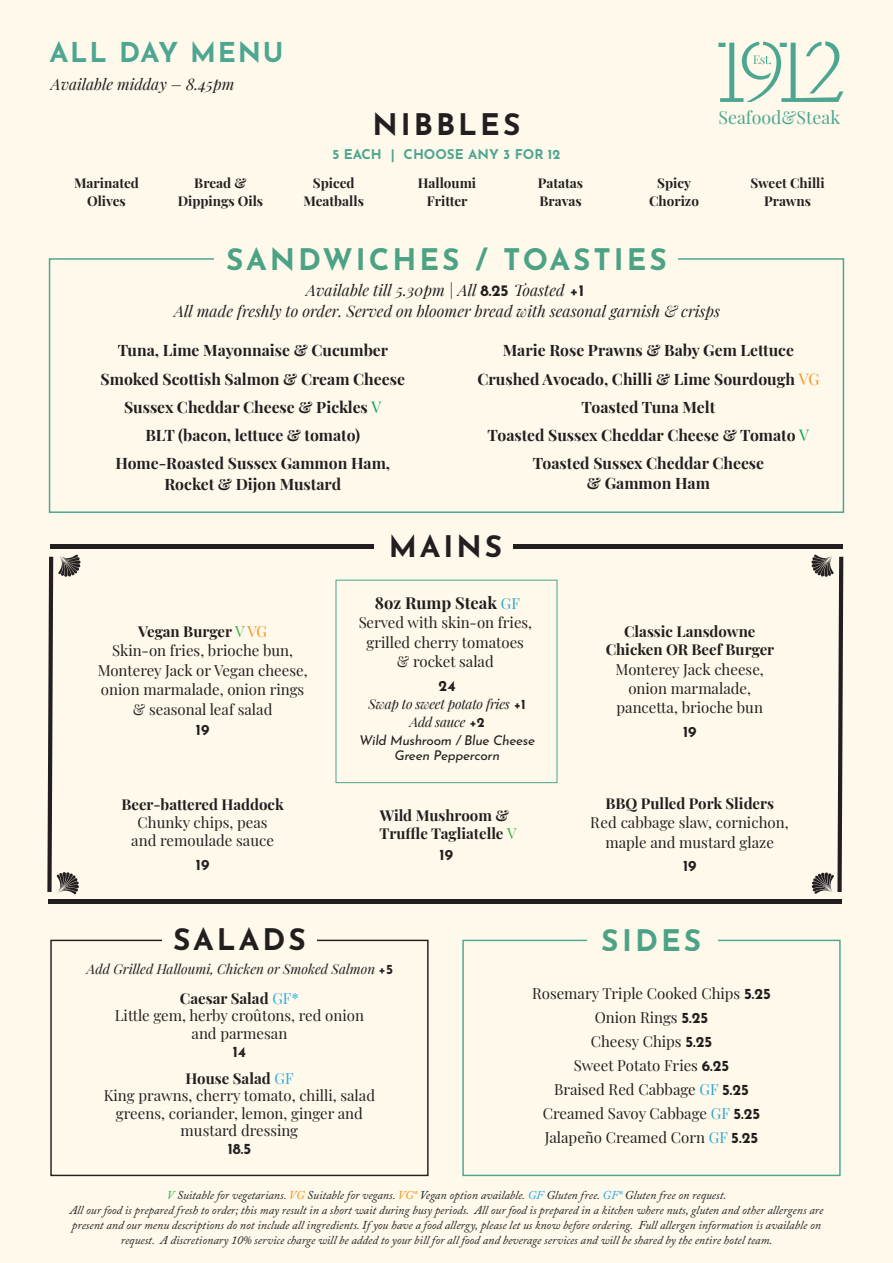
<style>
.page{position:relative;width:893px;height:1263px;background:#fef9eb}
.page>*{position:absolute;margin:0;border:0;box-sizing:border-box;transform-origin:0 0}
.t1{font:700 29.7px "Josefin Sans";letter-spacing:.1em;color:#4da691}
.t2{font:700 29.7px "Josefin Sans";letter-spacing:.1em;color:#231f20}
.t3{font:700 27.3px "Josefin Sans";letter-spacing:.06em;color:#4da691}
.t4{font:17.85px "Playfair Display";color:#4da691}
.t5{font:700 16.5px "Playfair Display";color:#231f20}
.t6{font:700 15.75px/28.3px "Playfair Display";color:#231f20;text-align:center}
.t7{font:italic 15.75px/21px "Playfair Display";color:#231f20;text-align:center}
.t8{font:italic 15.6px "Playfair Display";color:#231f20}
.t9{font:15px/19.4px "Playfair Display";color:#231f20;text-align:center}
.t10{font:700 15px/18.3px "Playfair Display";color:#231f20;text-align:center}
.t11{font:700 15px "Josefin Sans";color:#231f20}
.t12{font:700 13.5px/18px "Playfair Display";color:#231f20;text-align:center}
.t13{font:italic 13.5px "Playfair Display";color:#231f20}
.t14{font:italic 13.5px/15px "Josefin Sans";letter-spacing:-.02em;color:#231f20;text-align:center}
.t15{font:italic 13.5px/18px "Playfair Display";letter-spacing:-.02em;color:#231f20;text-align:center}
.t16{font:700 13.5px "Josefin Sans";color:#4da691}
.t17{font:italic 12px/15px "Adobe Caslon Pro";color:#231f20;text-align:center}
.s1{font-family:"Josefin Sans";font-weight:700;font-style:normal}
.s2{font-weight:400;color:#00a651}
.s3{font-weight:400;color:#f7941e}
.s4{font-weight:700}
.s5{color:#3bb54a}
.s6{color:#f7941e}
.s7{font-weight:400;font-size:15px;color:#28aae2}
.s8{font-weight:400;color:#3bb54a}
.s9{color:#28aae2}
.s10{font-family:"Josefin Sans";font-weight:700}
.s11{color:#39b54a}
</style>
<div class="page">
<div style="left:462px;top:940px;width:379px;height:236px;border:1px solid #4da691"></div>
<div style="left:335px;top:580px;width:222px;height:203px;border:1px solid #4da691"></div>
<div style="left:50px;top:940px;width:379px;height:236px;border:1px solid #231f20"></div>
<svg style="left:718px;top:41px;width:125px;height:61px"></svg>
<div style="left:162px;top:931px;width:154px;height:12px;background:#fef9eb"></div>
<div style="left:586px;top:934px;width:131px;height:12px;background:#fef9eb"></div>
<hr style="left:50px;top:545px;width:324px;height:4px;background:#231f20">
<hr style="left:48px;top:899px;width:794px;height:4px;background:#231f20">
<hr style="left:513px;top:545px;width:329px;height:4px;background:#231f20">
<svg style="left:47px;top:554px;width:34px;height:340px"></svg>
<svg style="left:811px;top:554px;width:32px;height:340px"></svg>
<div style="left:49px;top:258px;width:795px;height:255px;border:2px solid #4da691"></div>
<div style="left:215px;top:254px;width:463px;height:27px;background:#fef9eb"></div>
<h2 class="t3" style="left:50px;top:28px;width:235px">ALL DAY MENU</h2>
<p class="t8" style="left:51px;top:72px;width:185px">Available midday – 8.45pm</p>
<h1 class="t2" style="left:373px;top:98px;width:149px">NIBBLES</h1>
<p class="t16" style="left:332px;top:142px;width:230px">5 EACH | CHOOSE ANY 3 FOR 12</p>
<p class="t4" style="left:718px;top:104px;width:123px">Seafood&amp;Steak</p>
<p class="t12" style="left:74px;top:173px;width:66px">Marinated<br>Olives</p>
<p class="t12" style="left:303px;top:172px;width:62px">Spiced<br>Meatballs</p>
<p class="t12" style="left:538px;top:172px;width:47px;text-align:left">Patatas<br>Bravas</p>
<p class="t12" style="left:649px;top:172px;width:51px">Spicy<br>Chorizo</p>
<p class="t12" style="left:750px;top:172px;width:76px">Sweet Chilli<br>Prawns</p>
<p class="t12" style="left:178px;top:172px;width:87px">Bread &amp;<br>Dippings Oils</p>
<p class="t12" style="left:418px;top:173px;width:60px">Halloumi<br>Fritter</p>
<h1 class="t1" style="left:226px;top:233px;width:442px">SANDWICHES / TOASTIES</h1>
<p class="t7" style="left:174px;top:278px;width:547px">Available till 5.30pm | All <span class="s1">8.25</span> Toasted <span class="s1">+1<br></span>All made freshly to order. Served on bloomer bread with seasonal garnish &amp; crisps</p>
<p class="t6" style="left:101px;top:335px;width:306px">Tuna, Lime Mayonnaise &amp; Cucumber Smoked Scottish Salmon &amp; Cream Cheese Sussex Cheddar Cheese &amp; Pickles <span class="s2">V<br></span>BLT (bacon, lettuce &amp; tomato)<br>Home-Roasted Sussex Gammon Ham,</p>
<p class="t6" style="left:164px;top:468px;width:178px">Rocket &amp; Dijon Mustard</p>
<p class="t6" style="left:477px;top:335px;width:343px">Marie Rose Prawns &amp; Baby Gem Lettuce Crushed Avocado, Chilli &amp; Lime Sourdough <span class="s3">VG </span>Toasted Tuna Melt<br>Toasted Sussex Cheddar Cheese &amp; Tomato <span class="s2">V </span>Toasted Sussex Cheddar Cheese</p>
<p class="t6" style="left:587px;top:467px;width:125px">&amp; Gammon Ham</p>
<p class="t9" style="left:98px;top:620px;width:212px"><span class="s4">Vegan Burger</span> <span class="s5">V</span> <span class="s6">VG<br></span>Skin-on fries, brioche bun,<br>Monterey Jack or Vegan cheese, onion marmalade, onion rings &amp; seasonal leaf salad</p>
<p class="t11" style="left:196px;top:716px;width:15px">19</p>
<p class="t10" style="left:121px;top:794px;width:164px">Beer-battered Haddock</p>
<p class="t9" style="left:131px;top:812px;width:144px;line-height:18px">Chunky chips, peas and remoulade sauce</p>
<p class="t11" style="left:196px;top:851px;width:15px">19</p>
<h1 class="t2" style="left:389px;top:520px;width:115px">MAINS</h1>
<p class="t5" style="left:375px;top:590px;width:147px">8oz Rump Steak <span class="s7">GF</span></p>
<p class="t9" style="left:358px;top:612px;width:175px">Served with skin-on fries, grilled cherry tomatoes<br>&amp; rocket salad</p>
<p class="t11" style="left:439px;top:672px;width:19px">24</p>
<p class="t15" style="left:369px;top:693px;width:159px">Swap to sweet potato fries <span class="s1">+1<br></span>Add sauce <span class="s1">+2</span></p>
<p class="t14" style="left:359px;top:731px;width:178px">Wild Mushroom / Blue Cheese<br>Green Peppercorn</p>
<p class="t10" style="left:380px;top:804px;width:138px;text-align:left">Wild Mushroom &amp;<br>Truffle Tagliatelle <span class="s8">V</span></p>
<p class="t11" style="left:439px;top:841px;width:15px">19</p>
<p class="t10" style="left:606px;top:621px;width:170px">Classic Lansdowne<br>Chicken OR Beef Burger</p>
<p class="t9" style="left:616px;top:658px;width:150px">Monterey Jack cheese, onion marmalade, pancetta, brioche bun</p>
<p class="t11" style="left:683px;top:718px;width:15px">19</p>
<p class="t10" style="left:605px;top:793px;width:170px">BBQ Pulled Pork Sliders</p>
<p class="t9" style="left:591px;top:812px;width:199px">Red cabbage slaw, cornichon, maple and mustard glaze</p>
<p class="t11" style="left:683px;top:853px;width:15px">19</p>
<h1 class="t2" style="left:173px;top:913px;width:134px">SALADS</h1>
<h1 class="t1" style="left:602px;top:914px;width:101px">SIDES</h1>
<p class="t13" style="left:87px;top:958px;width:308px">Add Grilled Halloumi, Chicken or Smoked Salmon <span class="s1">+5</span></p>
<p class="t9" style="left:115px;top:988px;width:251px;line-height:17.5px"><span class="s4">Caesar Salad</span> <span class="s9">GF*<br></span>Little gem, herby croûtons, red onion and parmesan</p>
<p class="t11" style="left:233px;top:1038px;width:15px">14</p>
<p class="t9" style="left:104px;top:1068px;width:273px;line-height:17.5px"><span class="s4">House Salad</span> <span class="s9">GF<br></span>King prawns, cherry tomato, chilli, salad greens, coriander, lemon, ginger and mustard dressing</p>
<p class="t11" style="left:228px;top:1135px;width:25px">18.5</p>
<p class="t9" style="left:532px;top:980px;width:240px;line-height:24px">Rosemary Triple Cooked Chips <span class="s10">5.25<br></span>Onion Rings <span class="s10">5.25<br></span>Cheesy Chips <span class="s10">5.25<br></span>Sweet Potato Fries <span class="s10">6.25<br></span>Braised Red Cabbage <span class="s9">GF</span> <span class="s10">5.25<br></span>Creamed Savoy Cabbage <span class="s9">GF</span> <span class="s10">5.25<br></span>Jalapeño Creamed Corn <span class="s9">GF</span> <span class="s10">5.25</span></p>
<p class="t17" style="left:70px;top:1187px;width:755px"><span class="s11">V</span> Suitable for vegetarians. <span class="s6">VG</span> Suitable for vegans. <span class="s6">VG*</span> Vegan option available. <span class="s9">GF</span> Gluten free. <span class="s9">GF*</span> Gluten free on request.<br>All our food is prepared fresh to order; this may result in a short wait during busy periods. All our food is prepared in a kitchen where nuts, gluten and other allergens are present and our menu descriptions do not include all ingredients. If you have a food allergy, please let us know before ordering. Full allergen information is available on request. A discretionary 10% service charge will be added to your bill for all food and beverage services and will be shared by the entire hotel team.</p>
</div>
